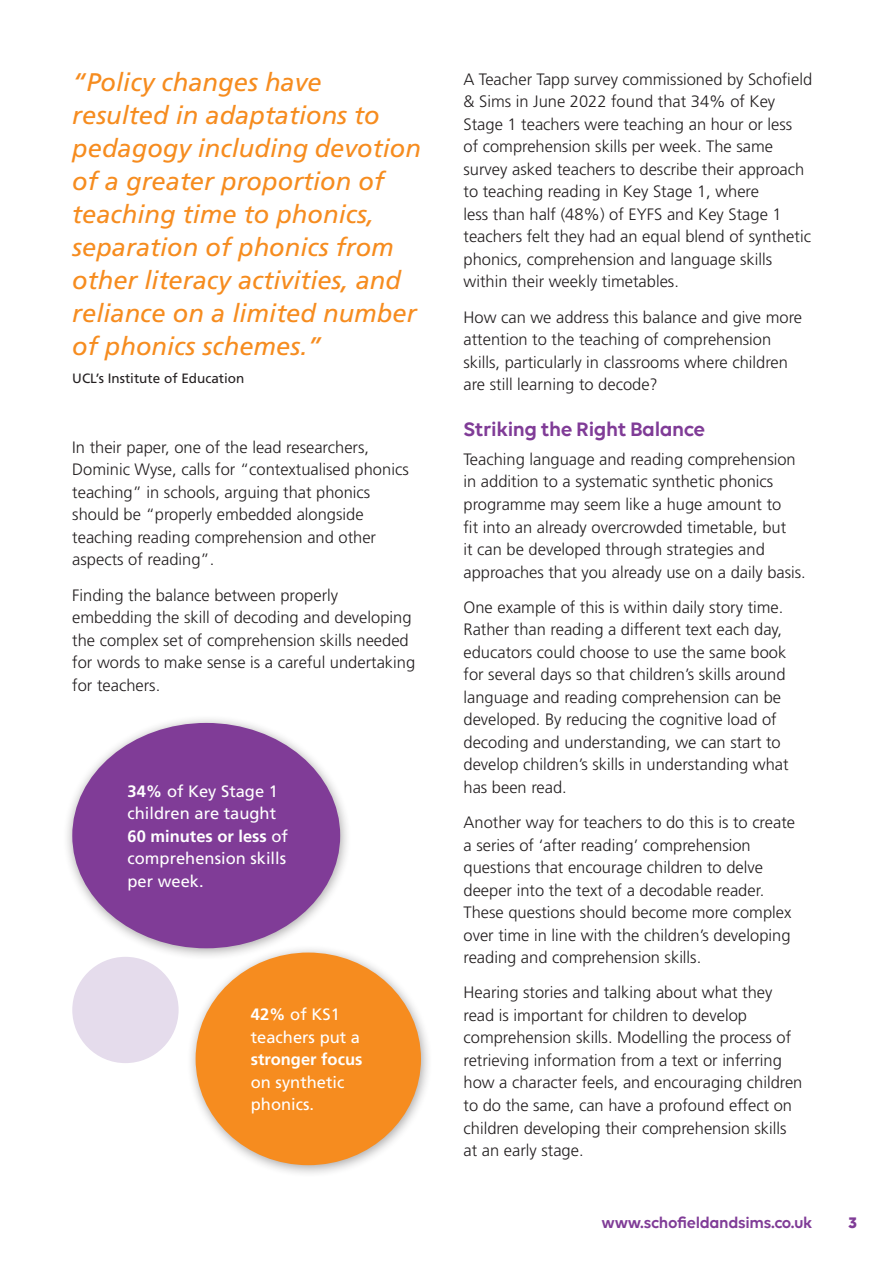
<style>
.page{position:relative;width:893px;height:1263px;background:#fff}
.page>*{position:absolute;margin:0;border:0;box-sizing:border-box;transform-origin:0 0}
.Main_Text{font:italic 25.5px/33px "Frutiger LT Std";color:#f68c1f}
.A_Head{font:600 21px "Volte";letter-spacing:-.02em;color:#803c97}
.Main_Text-2{font:300 16.5px/22.5px "Frutiger LT Std";color:#231f20}
.Main_Text-3{font:16.5px/22.5px "Frutiger LT Std";color:#fff}
.t1{font:600 16.5px "Volte";letter-spacing:-.02em;color:#803c97}
.t2{font:700 16.5px "Volte";color:#803c97}
.Main_Text-4{font:13.5px "Frutiger LT Std";color:#231f20}
.s1{font-family:"Frutiger LT"}
.s2{font-weight:700}
</style>
<div class="page">
<div style="left:63px;top:714px;width:289px;height:247px;background:#231f20;opacity:.4"></div>
<div style="left:72px;top:723px;width:268px;height:225px;background:#803c97;border-radius:50%"></div>
<div style="left:186px;top:944px;width:247px;height:233px;background:#231f20;opacity:.4"></div>
<div style="left:196px;top:952px;width:225px;height:213px;background:#f68c1f;border-radius:50%"></div>
<div style="left:72px;top:957px;width:107px;height:106px;background:#e5dcec;border-radius:50%"></div>
<p class="Main_Text" style="left:72px;top:66px;width:350px">“Policy changes have resulted in adaptations to pedagogy including devotion of a greater proportion of teaching time to phonics, separation of phonics from other literacy activities, and reliance on a limited number of phonics schemes.”</p>
<p class="Main_Text-4" style="left:72px;top:371px;width:174px">UCL’s Institute of Education</p>
<p class="Main_Text-2" style="left:72px;top:436px;width:338px">In their paper, one of the lead researchers, Dominic Wyse, calls for “contextualised phonics teaching” in schools, arguing that phonics should be “properly embedded alongside teaching reading comprehension and other aspects of reading”.</p>
<p class="Main_Text-2" style="left:72px;top:584px;width:344px">Finding the balance between properly embed<span class="s1">ding</span> the skill of decoding and developing the complex set of comprehension skills needed for words to make sense is a careful undertaking for teachers.</p>
<p class="Main_Text-3" style="left:128px;top:780px;width:162px"><span class="s2">34%</span> of Key Stage 1 children are taught<br><span class="s2">60 minutes or less</span> of comprehension skills per week.</p>
<p class="Main_Text-3" style="left:251px;top:1003px;width:113px"><span class="s2">42%</span> of KS1 teachers put a <span class="s2">stronger focus </span>on synthetic phonics.</p>
<p class="Main_Text-2" style="left:463px;top:68px;width:350px">A Teacher Tapp survey commissioned by Schofield &amp; Sims in June 2022 found that 34% of Key Stage 1 teachers were teaching an hour or less<br>of comprehension skills per week. The same survey asked teachers to describe their approach to teaching reading in Key Stage 1, where<br>less than half (48%) of EYFS and Key Stage 1 teachers felt they had an equal blend of synthetic phonics, comprehension and language skills within their weekly timetables.</p>
<p class="Main_Text-2" style="left:463px;top:306px;width:340px">How can we address this balance and give more attention to the teaching of comprehension skills, particularly in classrooms where children are still learning to decode?</p>
<p class="A_Head" style="left:463px;top:417px;width:243px">Striking the Right Balance</p>
<p class="Main_Text-2" style="left:463px;top:448px;width:344px">Teaching language and reading comprehension in addition to a systematic synthetic phonics programme may seem like a huge amount to<br>fit into an already overcrowded timetable, but<br>it can be developed through strategies and approaches that you already use on a daily basis.</p>
<p class="Main_Text-2" style="left:463px;top:596px;width:327px">One example of this is within daily story time.<br>Rather than reading a different text each day, educators could choose to use the same book for several days so that children’s skills around language and reading comprehension can be developed. By reducing the cognitive load of decoding and understanding, we can start to develop children’s skills in understanding what has been read.</p>
<p class="Main_Text-2" style="left:463px;top:811px;width:333px">Another way for teachers to do this is to create a series of ‘after reading’ comprehension questions that encourage children to delve deeper into the text of a decodable reader.<br>These questions should become more complex over time in line with the children’s developing reading and comprehension skills.</p>
<p class="Main_Text-2" style="left:463px;top:982px;width:340px">Hearing stories and talking about what they read is important for children to develop comprehension skills. Modelling the process of retrieving information from a text or inferring how a character feels, and encouraging children to do the same, can have a profound effect on children developing their comprehension skills at an early stage.</p>
<p class="t1" style="left:602px;top:1213px;width:212px">www.schofieldandsims.co.uk</p>
<p class="t2" style="left:848px;top:1212px;width:10px">3</p>
</div>
